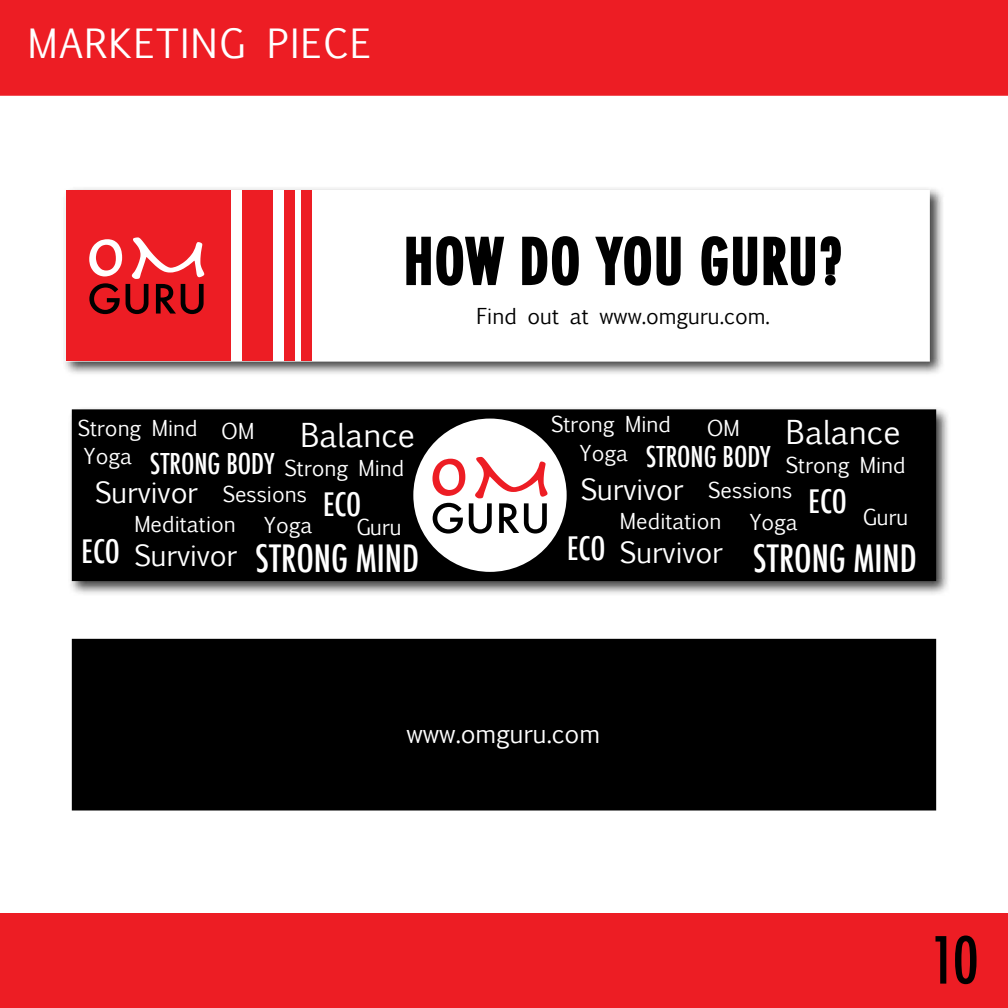
<style>
.page{position:relative;width:1008px;height:1008px;background:#fff}
.page>*{position:absolute;margin:0;border:0;box-sizing:border-box;transform-origin:0 0}
.t1{font:500 condensed 63px "Futura";color:#000}
.t2{font:500 condensed 59.5px "Futura";letter-spacing:.05em;color:#000}
.t3{font:38.5px "Euphemia UCAS";letter-spacing:.04em;color:#fff}
.t4{font:500 condensed 36.75px "Futura";color:#fff}
.t5{font:31.5px "Euphemia UCAS";color:#fff}
.t6{font:500 condensed 31.5px "Futura";color:#fff}
.t7{font:28px "Euphemia UCAS";color:#fff}
.t8{font:500 condensed 28px "Futura";color:#fff}
.t9{font:24.5px "Euphemia UCAS";color:#fff}
.t10{font:21px "Euphemia UCAS";color:#fff}
.t11{font:21px "Euphemia UCAS";color:#000}
.s1{font-size:21px}
</style>
<div class="page">
<div style="left:0;top:0;width:1008px;height:96px;background:#ed1d24"></div>
<div style="left:0;top:913px;width:1008px;height:95px;background:#ed1d24"></div>
<div style="left:73px;top:640px;width:862px;height:170px;background:#000"></div>
<div style="left:72px;top:639px;width:864px;height:172px;border:2px solid #000"></div>
<div style="left:61px;top:186px;width:884px;height:191px;background:#000;opacity:.75"></div>
<div style="left:66px;top:190px;width:864px;height:172px;background:#fff;border:2px solid #fff"></div>
<div style="left:66px;top:191px;width:165px;height:170px;background:#ed1d24"></div>
<div style="left:242px;top:191px;width:30px;height:170px;background:#ed1d24"></div>
<div style="left:285px;top:191px;width:10px;height:170px;background:#ed1d24"></div>
<div style="left:301px;top:191px;width:11px;height:170px;background:#ed1d24"></div>
<svg style="left:405px;top:186px;width:101px;height:100px"></svg>
<svg style="left:522px;top:236px;width:57px;height:50px"></svg>
<svg style="left:595px;top:236px;width:86px;height:50px"></svg>
<svg style="left:701px;top:236px;width:140px;height:50px"></svg>
<svg style="left:89px;top:237px;width:116px;height:77px"></svg>
<div style="left:68px;top:405px;width:883px;height:191px;background:#000;opacity:.75"></div>
<div style="left:73px;top:410px;width:862px;height:170px;background:#000"></div>
<div style="left:72px;top:409px;width:864px;height:172px;border:2px solid #000"></div>
<div style="left:414px;top:419px;width:152px;height:152px;background:#fff;border-radius:50%"></div>
<svg style="left:432px;top:456px;width:116px;height:78px"></svg>
<h3 class="t3" style="left:28px;top:16px;width:152px">Marketing</h3>
<h3 class="t3" style="left:267px;top:16px;width:105px">pi ece</h3>
<h2 class="t2" style="left:405px;top:223px;width:439px">HOW DO YOU GURU?</h2>
<p class="t11" style="left:477px;top:301px;width:295px">Find out at www.omguru.com.</p>
<p class="t10" style="left:78px;top:413px;width:121px">Strong Mind</p>
<p class="t10" style="left:221px;top:416px;width:35px">OM</p>
<h3 class="t5" style="left:300px;top:412px;width:116px">Balance</h3>
<p class="t10" style="left:84px;top:441px;width:50px">Yoga</p>
<h3 class="t8" style="left:150px;top:446px;width:126px">STRONG BODY</h3>
<p class="t10" style="left:285px;top:453px;width:121px">Strong Mind</p>
<p class="t10" style="left:356px;top:512px;width:47px">Guru</p>
<h3 class="t7" style="left:95px;top:473px;width:213px">Survivor <span class="s1">Sessions</span></h3>
<h3 class="t6" style="left:323px;top:484px;width:40px">EC O</h3>
<p class="t10" style="left:134px;top:509px;width:103px">Meditation</p>
<p class="t10" style="left:264px;top:510px;width:50px">Yoga</p>
<h3 class="t6" style="left:82px;top:531px;width:40px">EC O</h3>
<h3 class="t4" style="left:255px;top:535px;width:166px">STRONG MIND</h3>
<h3 class="t7" style="left:134px;top:536px;width:104px">Survivor</h3>
<p class="t10" style="left:551px;top:410px;width:121px">Strong Mind</p>
<p class="t10" style="left:707px;top:413px;width:35px">OM</p>
<h3 class="t5" style="left:786px;top:409px;width:116px">Balance</h3>
<p class="t10" style="left:580px;top:438px;width:50px">Yoga</p>
<h3 class="t8" style="left:646px;top:439px;width:126px">STRONG BODY</h3>
<p class="t10" style="left:786px;top:450px;width:121px">Strong Mind</p>
<p class="t10" style="left:863px;top:502px;width:47px">Guru</p>
<h3 class="t7" style="left:581px;top:470px;width:213px">Survivor <span class="s1">Sessions</span></h3>
<h3 class="t6" style="left:809px;top:481px;width:40px">EC O</h3>
<p class="t10" style="left:620px;top:506px;width:103px">Meditation</p>
<p class="t10" style="left:749px;top:507px;width:50px">Yoga</p>
<h3 class="t6" style="left:567px;top:528px;width:40px">EC O</h3>
<h3 class="t7" style="left:620px;top:533px;width:104px">Survivor</h3>
<h3 class="t4" style="left:753px;top:535px;width:166px">STRONG MIND</h3>
<p class="t9" style="left:406px;top:717px;width:195px">www.omguru.com</p>
<h1 class="t1" style="left:930px;top:920px;width:50px">10</h1>
</div>
